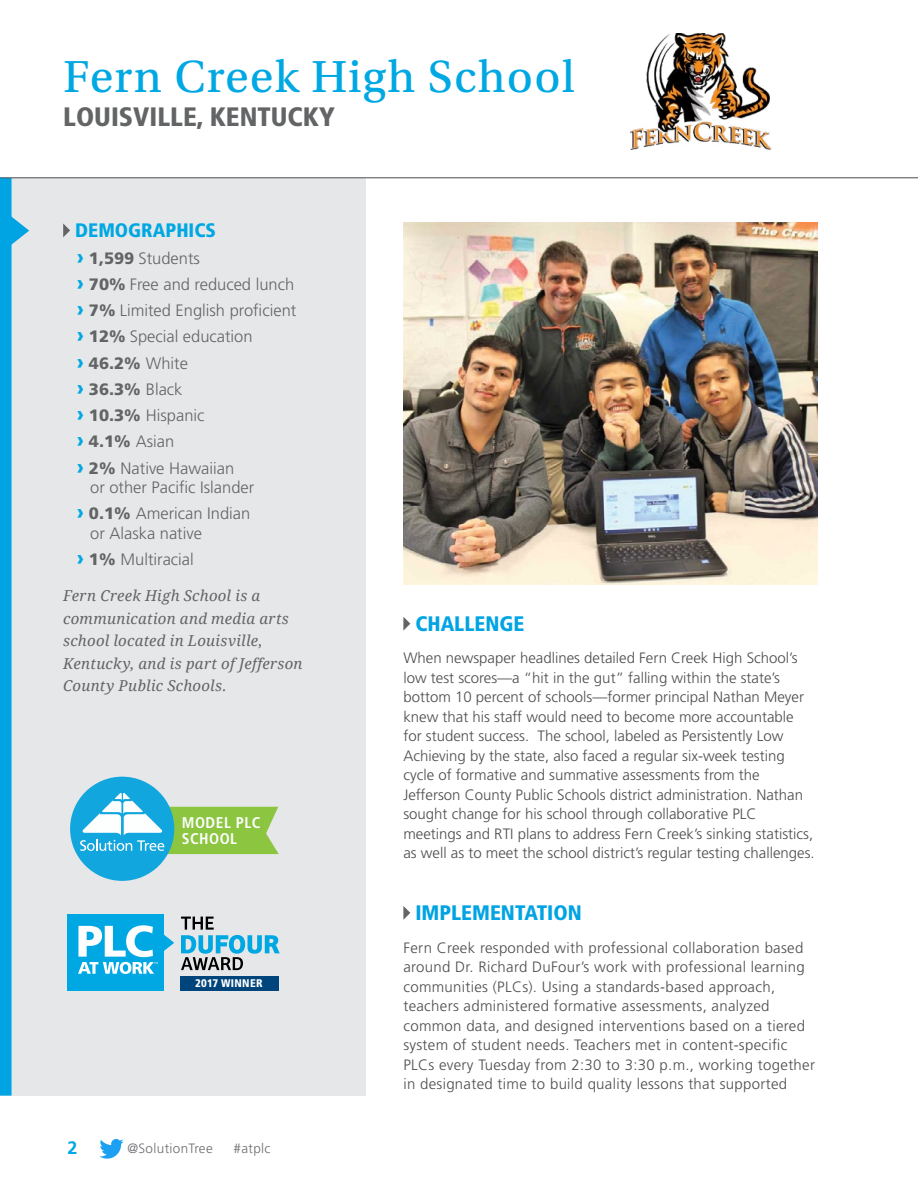
<style>
.page{position:relative;width:918px;height:1188px;background:#fff}
.page>*{position:absolute;margin:0;border:0;box-sizing:border-box;transform-origin:0 0}
.t1{font:47.55px "Utopia Std Capt";letter-spacing:.025em;color:#00a8e3}
.t2{font:900 condensed 26.7px "Frutiger LT Std";color:#636466}
.t3{font:900 condensed 21px "Frutiger LT Std";color:#00a4e3}
.t4{font:900 condensed 19.5px "Frutiger LT Std";color:#00a8e3}
.t5{font:700 18px "Frutiger LT Std";color:#00a8e3}
.t6{font:300 16.5px/26.2px "Frutiger LT Std";color:#636466}
.t7{font:700 condensed 15.6px/15.6px "Frutiger LT Std";letter-spacing:.03em;color:#fdfefe}
.t8{font:300 15px/19.5px "Frutiger LT Std";color:#4d4d4f}
.t9{font:300 15px/19.5px "Frutiger LT Std";letter-spacing:.02em;color:#4d4d4f}
.t10{font:italic 15px/22.5px "Droid Serif";letter-spacing:.02em;color:#636466}
.t11{font:300 13.5px "Frutiger LT Std";letter-spacing:.025em;color:#6d6e71}
.t12{font:900 condensed 11.1px "Frutiger LT Std";letter-spacing:.03em;color:#fff}
.s1{font-weight:900;font-size:21px;color:#00a8e3}
.s2{font-weight:900}
</style>
<div class="page">
<svg style="left:99px;top:1139px;width:25px;height:20px"></svg>
<svg style="left:403px;top:617px;width:7px;height:14px"></svg>
<svg style="left:403px;top:906px;width:7px;height:14px"></svg>
<div style="left:0;top:178px;width:365px;height:917px;background:#e6e7e8"></div>
<svg style="left:12px;top:217px;width:17px;height:27px"></svg>
<div style="left:0;top:178px;width:12px;height:918px;background:#00a4e3"></div>
<hr style="left:0;top:178px;width:918px;height:1px;background:#4d4d4f">
<img style="left:631px;top:33px;width:141px;height:117px">
<svg style="left:63px;top:223px;width:7px;height:14px"></svg>
<div style="left:180px;top:976px;width:98px;height:15px;background:#00447c"></div>
<div style="left:68px;top:914px;width:96px;height:77px;background:#00a8e3"></div>
<svg style="left:78px;top:925px;width:96px;height:49px"></svg>
<svg style="left:181px;top:917px;width:99px;height:53px"></svg>
<img style="left:403px;top:223px;width:414px;height:362px">
<hr style="left:0;top:177px;width:1px;height:918px;background:#00a4e3">
<div style="left:70px;top:777px;width:104px;height:104px;background:#12a6df;border-radius:50%"></div>
<svg style="left:80px;top:793px;width:199px;height:61px"></svg>
<p class="t1" style="left:63px;top:51px;width:513px">Fern Creek High School</p>
<p class="t2" style="left:63px;top:101px;width:273px">LOUISVILLE, KENTUCKY</p>
<p class="t4" style="left:75px;top:219px;width:142px">DEMOGRAPHICS</p>
<p class="t6" style="left:77px;top:245px;width:221px"><span class="s1">›</span> <span class="s2">1,599</span> Students<br><span class="s1">›</span> <span class="s2">70%</span> Free and reduced lunch <span class="s1">›</span> <span class="s2">7%</span> Limited English proficient <span class="s1">›</span> <span class="s2">12%</span> Special education<br><span class="s1">›</span> <span class="s2">46.2%</span> White<br><span class="s1">›</span> <span class="s2">36.3%</span> Black<br><span class="s1">›</span> <span class="s2">10.3%</span> Hispanic<br><span class="s1">›</span> <span class="s2">4.1%</span> Asian<br><span class="s1">›</span> <span class="s2">2%</span> Native Hawaiian</p>
<p class="t6" style="left:77px;top:475px;width:179px;text-align:right">or other Pacific Islander<br><span class="s1">›</span> <span class="s2">0.1%</span> American Indian</p>
<p class="t6" style="left:77px;top:520px;width:127px;text-indent:13px">or Alaska native <span class="s1">›</span> <span class="s2">1%</span> Multiracial</p>
<p class="t10" style="left:63px;top:585px;width:241px">Fern Creek High School is a communication and media arts school located in Louisville,<br>Kentucky, and is part of Jefferson<br>County Public Schools.</p>
<p class="t7" style="left:182px;top:815px;width:80px">MODEL PLC<br>SCHOOL</p>
<p class="t12" style="left:195px;top:977px;width:69px">2017 WINNER</p>
<p class="t5" style="left:68px;top:1137px;width:12px">2</p>
<p class="t11" style="left:127px;top:1140px;width:87px">@SolutionTree</p>
<p class="t11" style="left:234px;top:1140px;width:38px">#atplc</p>
<p class="t3" style="left:415px;top:611px;width:110px">CHALLENGE</p>
<p class="t8" style="left:403px;top:649px;width:413px">When newspaper headlines detailed Fern Creek High School’s low test scores—a “hit in the gut” falling within the state’s bottom 10 percent of schools—former principal Nathan Meyer knew that his staff would need to become more accountable for student success. The school, labeled as Persistently Low Achieving by the state, also faced a regular six-week testing cycle of formative and summative assessments from the Jefferson County Public Schools district administration. Nathan sought change for his school through collaborative PLC meetings and RTI plans to address Fern Creek’s sinking statistics, as well as to meet the school district’s regular testing challenges.</p>
<p class="t3" style="left:415px;top:900px;width:168px">IMPLEMENTATION</p>
<p class="t9" style="left:403px;top:938px;width:413px">Fern Creek responded with professional collaboration based around Dr. Richard DuFour’s work with professional learning communities (PLCs). Using a standards-based approach, teachers administered formative assessments, analyzed common data, and designed interventions based on a tiered system of student needs. Teachers met in content-specific PLCs every Tuesday from 2:30 to 3:30 p.m., working together in designated time to build quality lessons that supported</p>
</div>
